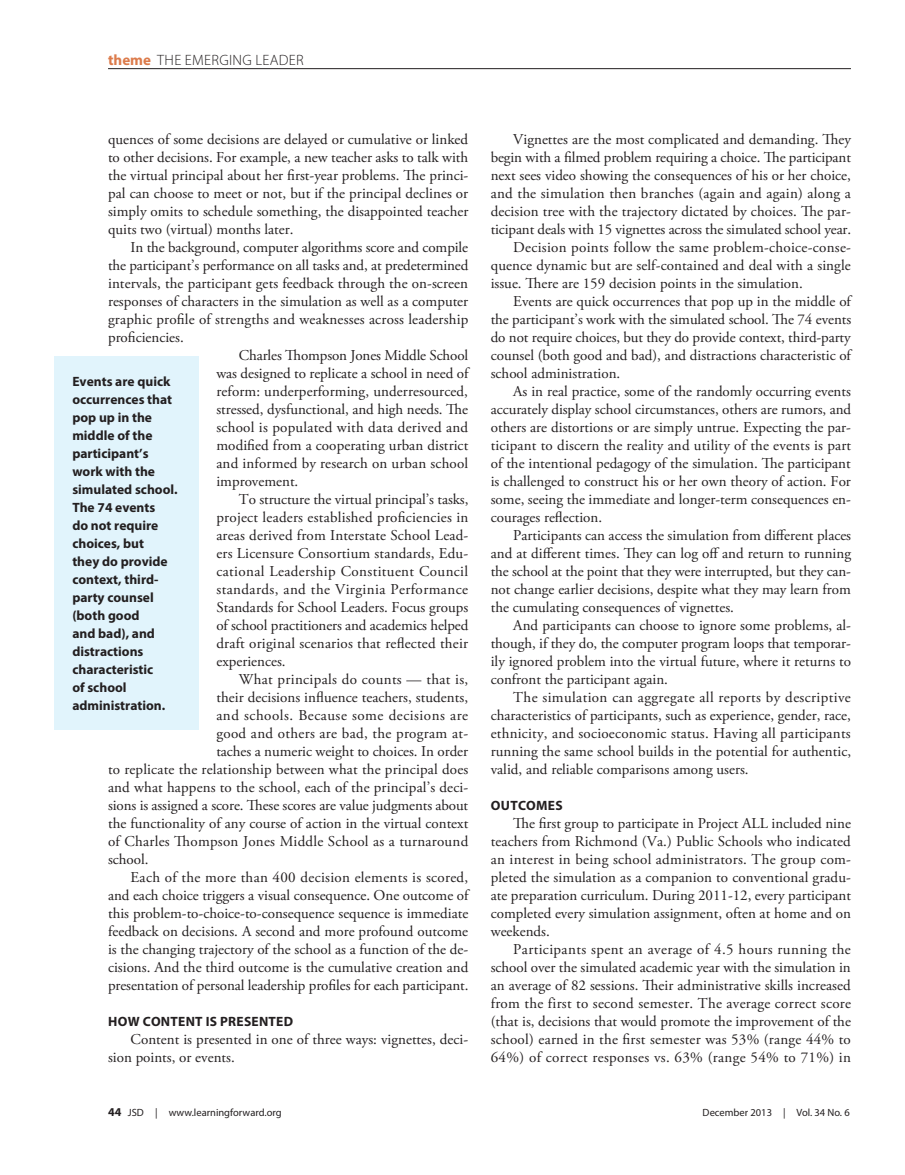
<style>
.page{position:relative;width:905px;height:1175px;background:#fff}
.page>*{position:absolute;margin:0;border:0;box-sizing:border-box;transform-origin:0 0}
.body{font:15px/18px "Adobe Garamond Pro";color:#231f20;text-align:justify}
.body-2{font:15px "Adobe Garamond Pro";letter-spacing:.035em;color:#231f20}
.body-3{font:15px "Adobe Garamond Pro";letter-spacing:.02em;color:#231f20}
.body-4{font:15px "Adobe Garamond Pro";letter-spacing:.025em;color:#231f20}
.toppers{font:300 15px "Myriad Pro";letter-spacing:.02em;color:#231f20}
.liftout{font:700 13.5px/18px "Myriad Pro";color:#231f20}
.subhead{font:700 13.5px "Myriad Pro";letter-spacing:.02em;color:#231f20}
.t1{font:10.5px "Myriad Pro";color:#231f20}
.s1{font-weight:700;color:#dc7b4b}
.s2{font-weight:700;font-size:12px}
</style>
<div class="page">
<hr style="left:108px;top:68px;width:742px;height:1px;background:#231f20">
<div style="left:54px;top:356px;width:144px;height:374px;background:#e1f4fc"></div>
<p class="toppers" style="left:108px;top:51px;width:197px"><span class="s1">theme</span> THE EMERGING LEADER</p>
<p class="body" style="left:108px;top:131px;width:362px">quences of some decisions are delayed or cumulative or linked to other decisions. For example, a new teacher asks to talk with the virtual principal about her first-year problems. The princi&shy;pal can choose to meet or not, but if the principal declines or simply omits to schedule something, the disappointed teacher quits two (virtual) months later.</p>
<p class="body" style="left:108px;top:239px;width:362px;text-indent:22px">In the background, computer algorithms score and compile the participant’s performance on all tasks and, at predetermined intervals, the participant gets feedback through the on-screen responses of characters in the simulation as well as a computer graphic profile of strengths and weaknesses across leadership proficiencies.</p>
<p class="body" style="left:216px;top:347px;width:253px;text-indent:22px">Charles Thompson Jones Middle School was designed to replicate a school in need of reform: underperforming, underresourced, stressed, dysfunctional, and high needs. The school is populated with data derived and modified from a cooperating urban district and informed by research on urban school improvement.</p>
<p class="body" style="left:216px;top:491px;width:253px;text-indent:23px">To structure the virtual principal’s tasks, project leaders established proficiencies in areas derived from Interstate School Lead&shy;ers Licensure Consortium standards, Edu&shy;cational Leadership Constituent Council standards, and the Virginia Performance Standards for School Leaders. Focus groups of school practitioners and academics helped draft original scenarios that reflected their experiences.</p>
<p class="body-4" style="left:239px;top:670px;width:231px">What principals do counts — that is,</p>
<p class="body" style="left:216px;top:689px;width:253px">their decisions influence teachers, students,</p>
<p class="body-2" style="left:216px;top:706px;width:253px">and schools. Because some decisions are</p>
<p class="body-3" style="left:216px;top:724px;width:253px">good and others are bad, the program at-</p>
<p class="body" style="left:216px;top:743px;width:253px">taches a numeric weight to choices. In order</p>
<p class="body" style="left:108px;top:761px;width:362px">to replicate the relationship between what the principal does</p>
<p class="body" style="left:108px;top:779px;width:361px">and what happens to the school, each of the principal’s deci-</p>
<p class="body" style="left:108px;top:797px;width:362px">sions is assigned a score. These scores are value judgments about</p>
<p class="body" style="left:108px;top:815px;width:362px">the functionality of any course of action in the virtual context</p>
<p class="body" style="left:108px;top:833px;width:362px">of Charles Thompson Jones Middle School as a turnaround</p>
<p class="body" style="left:108px;top:851px;width:42px">school.</p>
<p class="body" style="left:108px;top:869px;width:362px;text-indent:22px">Each of the more than 400 decision elements is scored, and each choice triggers a visual consequence. One outcome of this problem-to-choice-to-consequence sequence is immediate feedback on decisions. A second and more profound outcome is the changing trajectory of the school as a function of the de&shy;cisions. And the third outcome is the cumulative creation and presentation of personal leadership profiles for each participant.</p>
<p class="subhead" style="left:108px;top:1013px;width:186px">HOW CONTENT IS PRESENTED</p>
<p class="body" style="left:108px;top:1031px;width:362px;text-indent:22px">Content is presented in one of three ways: vignettes, deci&shy;sion points, or events.</p>
<p class="liftout" style="left:72px;top:372px;width:107px">Events are quick occurrences that pop up in the middle of the participant’s work with the simulated school.<br>The 74 events<br>do not require choices, but<br>they do provide context, third&shy;party counsel (both good<br>and bad), and distractions characteristic<br>of school administration.</p>
<p class="body" style="left:490px;top:131px;width:362px;text-indent:22px">Vignettes are the most complicated and demanding. They begin with a filmed problem requiring a choice. The participant next sees video showing the consequences of his or her choice, and the simulation then branches (again and again) along a decision tree with the trajectory dictated by choices. The par&shy;ticipant deals with 15 vignettes across the simulated school year.</p>
<p class="body" style="left:490px;top:239px;width:361px;text-indent:22px">Decision points follow the same problem-choice-conse&shy;quence dynamic but are self-contained and deal with a single issue. There are 159 decision points in the simulation.</p>
<p class="body" style="left:490px;top:293px;width:362px;text-indent:22px">Events are quick occurrences that pop up in the middle of the participant’s work with the simulated school. The 74 events do not require choices, but they do provide context, third-party counsel (both good and bad), and distractions characteristic of school administration.</p>
<p class="body" style="left:490px;top:383px;width:362px;text-indent:22px">As in real practice, some of the randomly occurring events accurately display school circumstances, others are rumors, and others are distortions or are simply untrue. Expecting the par&shy;ticipant to discern the reality and utility of the events is part of the intentional pedagogy of the simulation. The participant is challenged to construct his or her own theory of action. For some, seeing the immediate and longer-term consequences en&shy;courages reflection.</p>
<p class="body" style="left:490px;top:527px;width:362px;text-indent:22px">Participants can access the simulation from different places and at different times. They can log off and return to running the school at the point that they were interrupted, but they can&shy;not change earlier decisions, despite what they may learn from the cumulating consequences of vignettes.</p>
<p class="body" style="left:490px;top:617px;width:362px;text-indent:22px">And participants can choose to ignore some problems, al&shy;though, if they do, the computer program loops that temporar&shy;ily ignored problem into the virtual future, where it returns to confront the participant again.</p>
<p class="body" style="left:490px;top:689px;width:362px;text-indent:22px">The simulation can aggregate all reports by descriptive characteristics of participants, such as experience, gender, race, ethnicity, and socioeconomic status. Having all participants running the same school builds in the potential for authentic, valid, and reliable comparisons among users.</p>
<p class="subhead" style="left:491px;top:797px;width:73px">OUTCOMES</p>
<p class="body" style="left:490px;top:815px;width:362px;text-indent:22px">The first group to participate in Project ALL included nine teachers from Richmond (Va.) Public Schools who indicated an interest in being school administrators. The group com&shy;pleted the simulation as a companion to conventional gradu&shy;ate preparation curriculum. During 2011-12, every participant completed every simulation assignment, often at home and on weekends.</p>
<p class="body" style="left:490px;top:941px;width:362px;text-indent:22px">Participants spent an average of 4.5 hours running the school over the simulated academic year with the simulation in an average of 82 sessions. Their administrative skills increased from the first to second semester. The average correct score (that is, decisions that would promote the improvement of the school) earned in the first semester was 53% (range 44% to 64%) of correct responses vs. 63% (range 54% to 71%) in</p>
<p class="t1" style="left:108px;top:1106px;width:175px"><span class="s2">44</span> JSD | www.learningforward.org</p>
<p class="t1" style="left:702px;top:1106px;width:149px">December 2013 | Vol. 34 No. 6</p>
</div>
